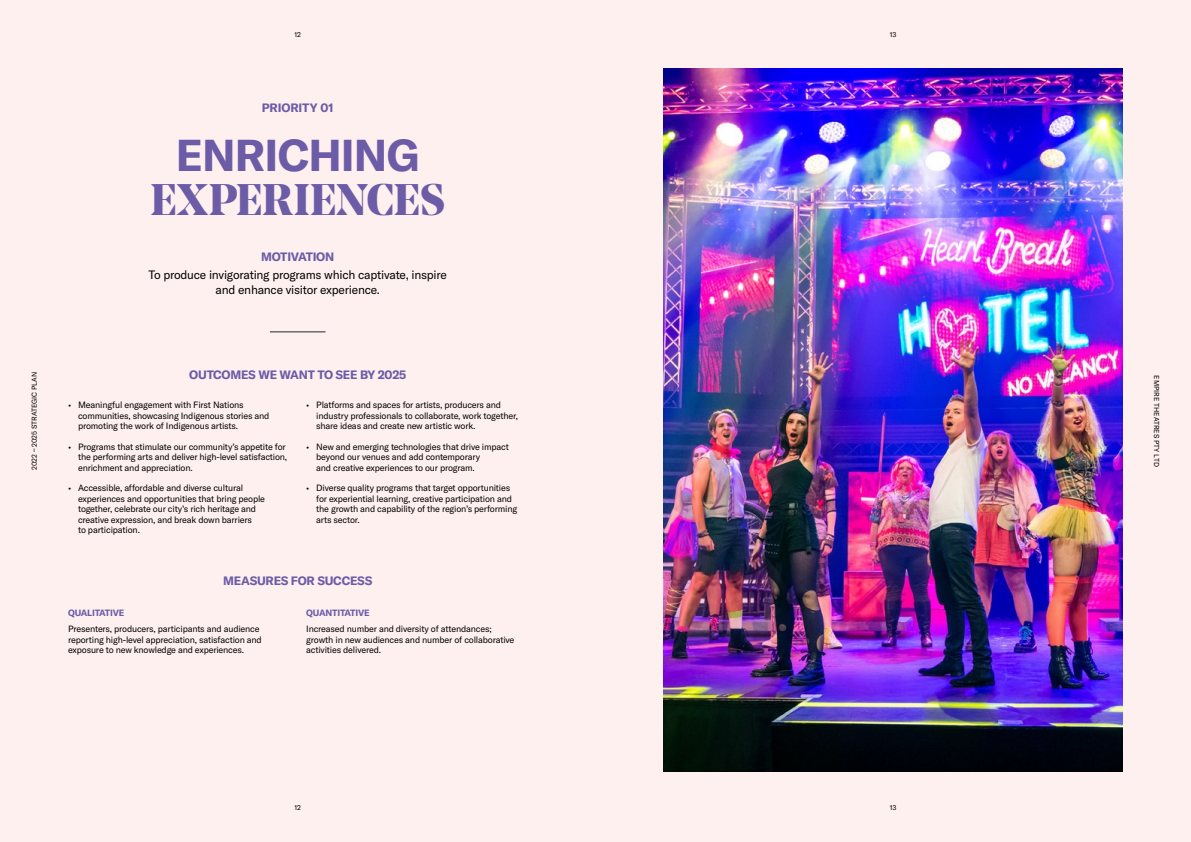
<style>
.page{position:relative;width:1191px;height:842px;background:#fef0ee}
.page>*{position:absolute;margin:0;border:0;box-sizing:border-box;transform-origin:0 0}
.t1{font:700 44px "Noe Display";letter-spacing:-.005em;color:#6c5ca8}
.t2{font:700 44px "GT America";letter-spacing:-.02em;color:#6c5ca8}
.t3{font:12px/15px "GT America";letter-spacing:-.02em;color:#000;text-align:center}
.t4{font:700 12px "GT America";letter-spacing:-.02em;color:#6c5ca8}
.t5{font:9px/10.5px "GT America";letter-spacing:-.02em;color:#000}
.t6{font:700 9px "GT America";letter-spacing:-.02em;color:#6c5ca8}
.t7{font:7px "GT America";color:#000}
</style>
<div class="page">
<hr style="left:270px;top:331px;width:55px;height:1px;background:#242834">
<img style="left:663px;top:68px;width:460px;height:704px">
<p class="t7" style="left:30px;top:470px;width:99px;rotate:-90deg">2022 – 2025 STRATEGIC PLAN</p>
<p class="t7" style="left:294px;top:30px;width:8px">12</p>
<h2 class="t4" style="left:262px;top:101px;width:73px">PRIORITY 01</h2>
<h1 class="t2" style="left:176px;top:128px;width:245px">ENRICHING</h1>
<h1 class="t1" style="left:150px;top:170px;width:296px">EXPERIENCES</h1>
<h2 class="t4" style="left:261px;top:249px;width:74px">MOTIVATION</h2>
<h2 class="t3" style="left:149px;top:267px;width:300px">To produce invigorating programs which captivate, inspire and enhance visitor experience.</h2>
<h2 class="t4" style="left:189px;top:367px;width:218px">OUTCOMES WE WANT TO SEE BY 2025</h2>
<p class="t5" style="left:78px;top:400px;width:193px;text-indent:-10px">• Meaningful engagement with First Nations communities, showcasing Indigenous stories and promoting the work of Indigenous artists.</p>
<p class="t5" style="left:78px;top:441px;width:211px;text-indent:-10px">• Programs that stimulate our community’s appetite for the performing arts and deliver high-level satisfaction, enrichment and appreciation.</p>
<p class="t5" style="left:78px;top:483px;width:188px;text-indent:-10px">• Accessible, affordable and diverse cultural experiences and opportunities that bring people together, celebrate our city’s rich heritage and creative expression, and break down barriers<br>to participation.</p>
<p class="t5" style="left:316px;top:400px;width:203px;text-indent:-10px">• Platforms and spaces for artists, producers and industry professionals to collaborate, work together, share ideas and create new artistic work.</p>
<p class="t5" style="left:316px;top:441px;width:194px;text-indent:-10px">• New and emerging technologies that drive impact beyond our venues and add contemporary<br>and creative experiences to our program.</p>
<p class="t5" style="left:316px;top:483px;width:202px;text-indent:-10px">• Diverse quality programs that target opportunities for experiential learning, creative participation and the growth and capability of the region’s performing arts sector.</p>
<h2 class="t4" style="left:223px;top:574px;width:151px">MEASURES FOR SUCCESS</h2>
<p class="t6" style="left:68px;top:607px;width:58px">QUALITATIVE</p>
<p class="t5" style="left:68px;top:624px;width:195px">Presenters, producers, participants and audience reporting high-level appreciation, satisfaction and exposure to new knowledge and experiences.</p>
<p class="t6" style="left:306px;top:607px;width:65px">QUANTITATIVE</p>
<p class="t5" style="left:306px;top:624px;width:210px">Increased number and diversity of attendances; growth in new audiences and number of collaborative activities delivered.</p>
<p class="t7" style="left:294px;top:803px;width:8px">12</p>
<p class="t7" style="left:890px;top:30px;width:8px">13</p>
<p class="t7" style="left:890px;top:803px;width:8px">13</p>
<p class="t7" style="left:1160px;top:375px;width:93px;rotate:90deg">EMPIRE THEATRES PTY LTD</p>
</div>
